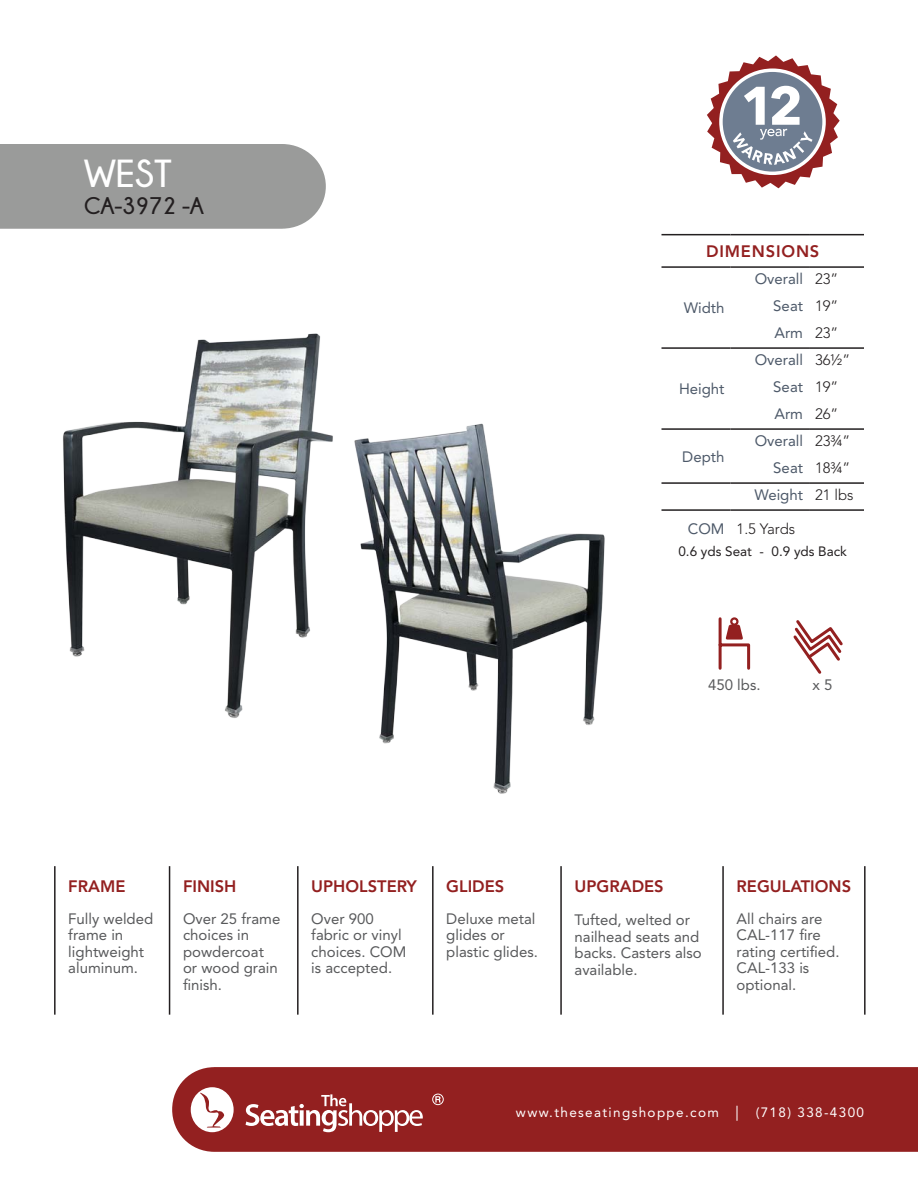
<style>
.page{position:relative;width:918px;height:1188px;background:#fff}
.page>*{position:absolute;margin:0;border:0;box-sizing:border-box;transform-origin:0 0}
.t1{font:700 39px "Champagne&Limousines";color:#fff}
.t2{font:700 24px "Champagne&Limousines";color:#231f20}
.t3{font:800 16.5px "Avenir LT Std";color:#932020}
.t4{font:800 16.5px "Avenir LT Std";letter-spacing:.05em;color:#932020}
.t5{font:15px/16.5px "Avenir LT Std";color:#58595b}
.t6{font:15px/27px "Avenir LT Std";color:#4d5969;text-align:justify}
.t7{font:300 15px "Avenir LT Std";letter-spacing:-.01em;color:#231f20}
.t8{font:13.5px "Avenir LT Std";letter-spacing:.1em;color:#fff}
.t9{font:13.5px "Avenir LT Std";color:#231f20}
.s1{font-weight:300;color:#231f20}
.s2{font-weight:400;color:#4d5969}
.s3{font-size:15px}
</style>
<div class="page">
<div style="left:172px;top:1067px;width:746px;height:85px;background:#932020"></div>
<hr style="left:297px;top:866px;width:2px;height:149px;background:#231f20">
<hr style="left:432px;top:866px;width:2px;height:149px;background:#231f20">
<hr style="left:560px;top:866px;width:2px;height:149px;background:#231f20">
<hr style="left:169px;top:866px;width:1px;height:149px;background:#231f20">
<hr style="left:54px;top:866px;width:2px;height:149px;background:#231f20">
<hr style="left:722px;top:866px;width:2px;height:149px;background:#231f20">
<hr style="left:864px;top:866px;width:2px;height:149px;background:#231f20">
<svg style="left:246px;top:1094px;width:177px;height:38px"></svg>
<svg style="left:191px;top:1087px;width:43px;height:45px"></svg>
<div style="left:0;top:144px;width:326px;height:85px;background:#9a9b9a"></div>
<svg style="left:718px;top:617px;width:33px;height:53px"></svg>
<div style="left:730px;top:617px;width:9px;height:9px;border:2px solid #932020;border-radius:50%"></div>
<div style="left:432px;top:1094px;width:12px;height:11px;border:1px solid #fff;border-radius:50%"></div>
<svg style="left:435px;top:1096px;width:6px;height:7px"></svg>
<svg style="left:707px;top:55px;width:133px;height:133px"></svg>
<svg style="left:793px;top:620px;width:50px;height:54px"></svg>
<img style="left:63px;top:333px;width:270px;height:385px">
<img style="left:354px;top:423px;width:251px;height:371px">
<hr style="left:662px;top:347px;width:69px;height:2px;background:#231f20">
<hr style="left:731px;top:347px;width:78px;height:2px;background:#231f20">
<hr style="left:809px;top:347px;width:55px;height:2px;background:#231f20">
<hr style="left:662px;top:428px;width:69px;height:2px;background:#231f20">
<hr style="left:731px;top:428px;width:78px;height:2px;background:#231f20">
<hr style="left:809px;top:428px;width:55px;height:2px;background:#231f20">
<hr style="left:662px;top:482px;width:69px;height:2px;background:#231f20">
<hr style="left:731px;top:482px;width:78px;height:2px;background:#231f20">
<hr style="left:809px;top:482px;width:55px;height:2px;background:#231f20">
<hr style="left:662px;top:509px;width:69px;height:2px;background:#231f20">
<hr style="left:731px;top:509px;width:78px;height:2px;background:#231f20">
<hr style="left:809px;top:509px;width:55px;height:2px;background:#231f20">
<hr style="left:662px;top:234px;width:69px;height:1px;background:#231f20">
<hr style="left:731px;top:234px;width:78px;height:1px;background:#231f20">
<hr style="left:809px;top:234px;width:55px;height:1px;background:#231f20">
<hr style="left:662px;top:266px;width:69px;height:2px;background:#231f20">
<hr style="left:731px;top:266px;width:78px;height:2px;background:#231f20">
<hr style="left:809px;top:266px;width:55px;height:2px;background:#231f20">
<h1 class="t1" style="left:84px;top:152px;width:90px">WEST</h1>
<h2 class="t2" style="left:84px;top:192px;width:121px">CA-3972 -A</h2>
<p class="t4" style="left:706px;top:242px;width:115px">DIMENSIONS</p>
<p class="t6" style="left:684px;top:295px;width:42px">Width</p>
<p class="t6" style="left:679px;top:376px;width:47px">Height</p>
<p class="t6" style="left:773px;top:266px;width:67px;text-indent:-19px">Overall <span class="s1">23” </span>Seat <span class="s1">19” </span>Arm <span class="s1">23”</span></p>
<p class="t6" style="left:755px;top:347px;width:97px;text-align:center">Overall <span class="s1">36½”<br></span>Seat <span class="s1">19”<br></span>Arm <span class="s1">26”</span></p>
<p class="t6" style="left:755px;top:428px;width:101px;text-align:right">Overall <span class="s1">23¾”<br></span>Seat <span class="s1">18¾”<br></span>Weight <span class="s1">21 lbs</span></p>
<p class="t7" style="left:688px;top:520px;width:109px"><span class="s2">COM</span> 1.5 Yards</p>
<p class="t9" style="left:678px;top:544px;width:170px">0.6 yds Seat - 0.9 yds Back</p>
<p class="t6" style="left:682px;top:443px;width:44px">Depth</p>
<p class="t5" style="left:708px;top:676px;width:54px">450 lbs.</p>
<p class="t5" style="left:813px;top:676px;width:22px">x 5</p>
<p class="t3" style="left:68px;top:877px;width:59px">FRAME</p>
<p class="t5" style="left:68px;top:910px;width:87px">Fully welded frame in lightweight aluminum.</p>
<p class="t3" style="left:183px;top:877px;width:55px">FINISH</p>
<p class="t5" style="left:183px;top:910px;width:99px">Over 25 frame choices in powdercoat or wood grain finish.</p>
<p class="t3" style="left:311px;top:877px;width:107px">UPHOLSTERY</p>
<p class="t5" style="left:311px;top:910px;width:97px">Over 900 fabric or vinyl choices. COM is accepted.</p>
<p class="t3" style="left:446px;top:877px;width:60px">GLIDES</p>
<p class="t5" style="left:446px;top:910px;width:93px">Deluxe metal glides or plastic glides.</p>
<p class="t3" style="left:575px;top:877px;width:91px">UPGRADES</p>
<p class="t5" style="left:575px;top:912px;width:129px">Tufted, welted or nailhead seats and backs. Casters also available.</p>
<p class="t3" style="left:737px;top:877px;width:116px">REGULATIONS</p>
<p class="t5" style="left:737px;top:910px;width:105px">All chairs are<br>CAL-117 fire rating certified.<br>CAL-133 is optional.</p>
<p class="t8" style="left:516px;top:1104px;width:350px">www.theseatingshoppe.com <span class="s3">|</span> (718) 338-4300</p>
</div>
